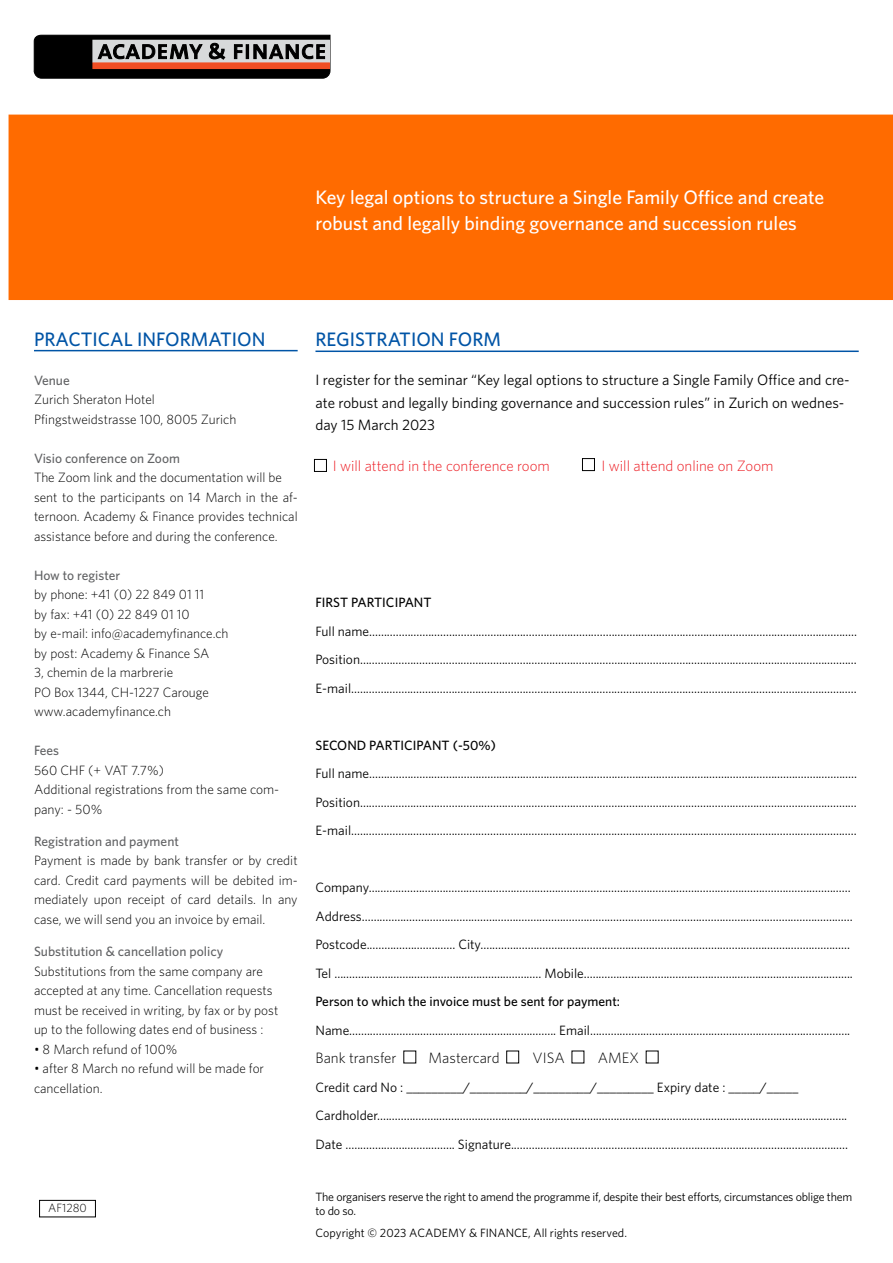
<style>
.page{position:relative;width:893px;height:1263px;background:#fff}
.page>*{position:absolute;margin:0;border:0;box-sizing:border-box;transform-origin:0 0}
.t1{font:500 19.5px/25.5px "Whitney";color:#fff}
.t2{font:500 19.5px "Whitney";color:#0054a6}
.t3{font:15px/22.5px "Whitney";color:#000}
.t4{font:300 15px "Whitney";color:#ed1d24}
.t5{font:300 15px "Whitney";color:#000}
.t6{font:13.5px/28.5px "Whitney";color:#000;text-align:justify}
.t7{font:300 13.5px/19.5px "Whitney";color:#000}
.t8{font:500 13.5px "Whitney";color:#616264}
.t9{font:500 13.5px "Whitney";color:#000}
.t10{font:12px/14.4px "Whitney";letter-spacing:-.02em;color:#000}
.t11{font:12px "Whitney";color:#000}
.t12{font:300 12px "Whitney";color:#000}
</style>
<div class="page">
<div style="left:39px;top:1200px;width:57px;height:17px;border:1px solid #000"></div>
<svg style="left:34px;top:35px;width:296px;height:43px;background:#494747"></svg>
<div style="left:93px;top:63px;width:236px;height:6px;background:#f04e23"></div>
<hr style="left:315px;top:350px;width:544px;height:2px;background:#0054a6">
<svg style="left:403px;top:1050px;width:13px;height:13px"></svg>
<div style="left:506px;top:1050px;width:13px;height:13px;background:#fff;border:1px solid #000"></div>
<hr style="left:34px;top:350px;width:264px;height:1px;background:#0054a6">
<div style="left:9px;top:115px;width:884px;height:185px;background:#ff6b00"></div>
<div style="left:314px;top:459px;width:13px;height:13px;background:#fff;border:1px solid #000"></div>
<div style="left:582px;top:458px;width:13px;height:13px;background:#fff;border:1px solid #000"></div>
<h1 class="t1" style="left:315px;top:184px;width:510px">Key legal options to structure a Single Family Office and create robust and legally binding governance and succession rules</h1>
<h1 class="t2" style="left:34px;top:326px;width:233px">PRACTICAL INFORMATION</h1>
<p class="t8" style="left:34px;top:371px;width:37px">Venue</p>
<p class="t7" style="left:34px;top:389px;width:204px">Zurich Sheraton Hotel<br>Pfingstweidstrasse 100, 8005 Zurich</p>
<p class="t8" style="left:34px;top:449px;width:147px">Visio conference on Zoom</p>
<p class="t7" style="left:34px;top:467px;width:265px">The Zoom link and the documentation will be sent to the participants on 14 March in the af&shy;ternoon. Academy &amp; Finance provides technical assistance before and during the conference.</p>
<p class="t8" style="left:34px;top:566px;width:88px">How to register</p>
<p class="t7" style="left:34px;top:584px;width:196px">by phone: +41 (0) 22 849 01 11<br>by fax: +41 (0) 22 849 01 10<br>by e-mail: info@academyfinance.ch by post: Academy &amp; Finance SA<br>3, chemin de la marbrerie<br>PO Box 1344, CH-1227 Carouge www.academyfinance.ch</p>
<p class="t8" style="left:34px;top:741px;width:27px">Fees</p>
<p class="t7" style="left:34px;top:760px;width:247px">560 CHF (+ VAT 7.7%)<br>Additional registrations from the same com&shy;pany: - 50%</p>
<p class="t8" style="left:34px;top:832px;width:147px">Registration and payment</p>
<p class="t7" style="left:34px;top:851px;width:265px;text-align:justify">Payment is made by bank transfer or by credit card. Credit card payments will be debited im&shy;mediately upon receipt of card details. In any case, we will send you an invoice by email.</p>
<p class="t8" style="left:34px;top:943px;width:191px">Substitution &amp; cancellation policy</p>
<p class="t7" style="left:34px;top:961px;width:246px">Substitutions from the same company are accepted at any time. Cancellation requests must be received in writing, by fax or by post up to the following dates end of business :</p>
<p class="t7" style="left:34px;top:1039px;width:145px">• 8 March refund of 100%</p>
<p class="t7" style="left:34px;top:1058px;width:232px">• after 8 March no refund will be made for cancellation.</p>
<p class="t12" style="left:48px;top:1200px;width:40px">AF1280</p>
<h1 class="t2" style="left:315px;top:327px;width:187px">REGISTRATION FORM</h1>
<p class="t3" style="left:315px;top:368px;width:536px">I register for the seminar “Key legal options to structure a Single Family Office and cre&shy;ate robust and legally binding governance and succession rules” in Zurich on wednes&shy;day 15 March 2023</p>
<p class="t4" style="left:333px;top:456px;width:219px">I will attend in the conference room</p>
<p class="t4" style="left:601px;top:456px;width:173px">I will attend online on Zoom</p>
<p class="t9" style="left:315px;top:594px;width:118px">FIRST PARTICIPANT</p>
<p class="t6" style="left:315px;top:616px;width:543px">Full name.....................................................................................................................................................................<br>Position........................................................................................................................................................................<br>E-mail...........................................................................................................................................................................</p>
<p class="t9" style="left:315px;top:736px;width:182px">SECOND PARTICIPANT (-50%)</p>
<p class="t6" style="left:315px;top:759px;width:543px">Full name.....................................................................................................................................................................<br>Position........................................................................................................................................................................<br>E-mail...........................................................................................................................................................................</p>
<p class="t6" style="left:315px;top:873px;width:539px;text-align:left">Company...................................................................................................................................................................<br>Address......................................................................................................................................................................<br>Postcode.............................. City.............................................................................................................................<br>Tel ...................................................................... Mobile...........................................................................................</p>
<p class="t9" style="left:315px;top:993px;width:306px">Person to which the invoice must be sent for payment:</p>
<p class="t6" style="left:315px;top:1015px;width:536px">Name...................................................................... Email........................................................................................</p>
<p class="t5" style="left:315px;top:1048px;width:83px">Bank transfer</p>
<p class="t5" style="left:429px;top:1048px;width:72px">Mastercard</p>
<p class="t5" style="left:533px;top:1048px;width:34px">VISA</p>
<p class="t5" style="left:598px;top:1048px;width:43px">AMEX</p>
<p class="t6" style="left:315px;top:1072px;width:534px;text-align:left">Credit card No : _________/_________/_________/_________ Expiry date : _____/_____<br>Cardholder...............................................................................................................................................................<br>Date ..................................... Signature..................................................................................................................</p>
<p class="t10" style="left:315px;top:1189px;width:538px">The organisers reserve the right to amend the programme if, despite their best efforts, circumstances oblige them to do so.</p>
<p class="t11" style="left:315px;top:1225px;width:313px">Copyright © 2023 ACADEMY &amp; FINANCE, All rights reserved.</p>
</div>
